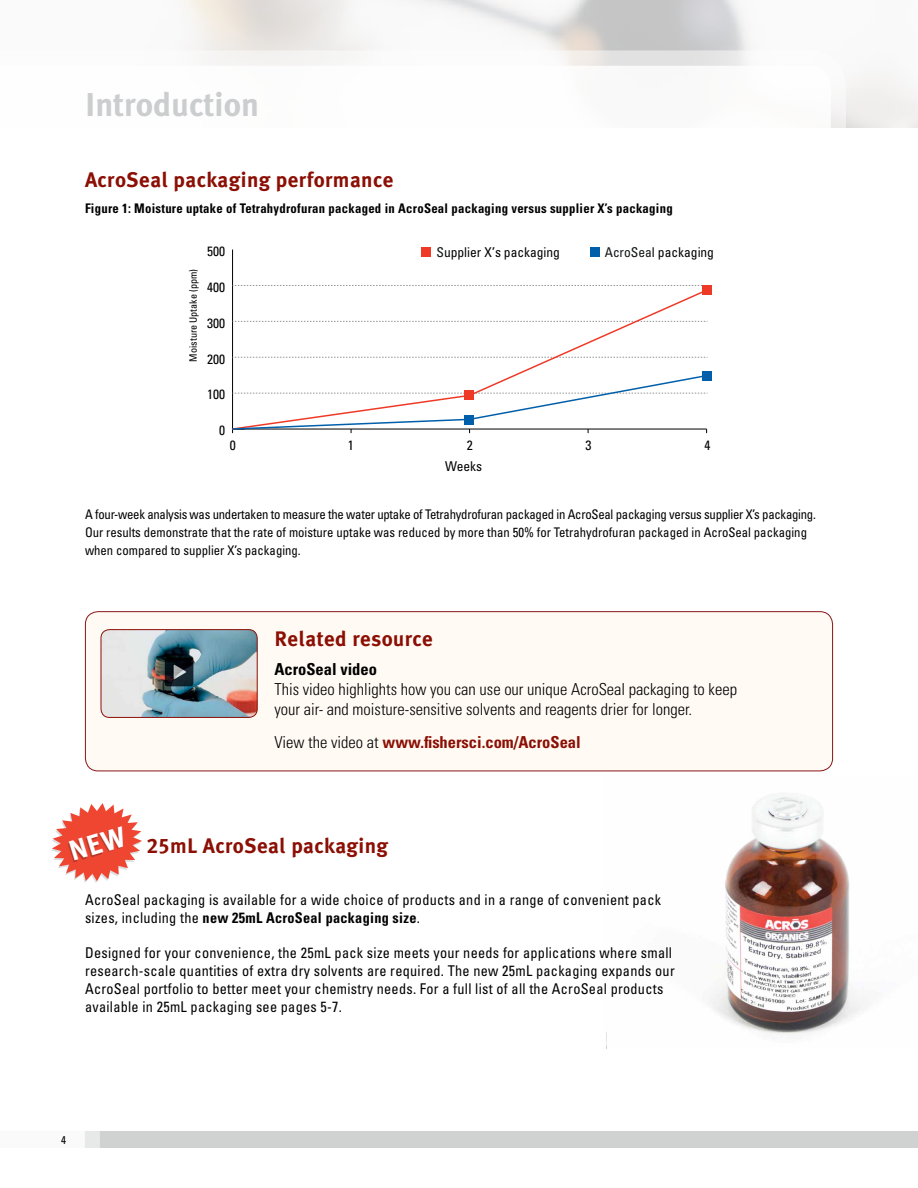
<style>
.page{position:relative;width:918px;height:1188px;background:#fff}
.page>*{position:absolute;margin:0;border:0;box-sizing:border-box;transform-origin:0 0}
.t1{font:700 33px "Meta Plus";color:#cbcdce}
.t2{font:700 21px "Meta Plus";letter-spacing:.02em;color:#8b0f04}
.t3{font:300 condensed 16.5px/20.2px "Univers LT Std";color:#000}
.t4{font:700 condensed 16.5px "Univers LT Std";color:#8b0f04}
.t5{font:700 condensed 16.5px "Univers LT Std";color:#000}
.t6{font:condensed 14.85px/18px "Univers LT Std";letter-spacing:.02em;color:#000;scale:.96 1}
.t7{font:condensed 13.5px "Univers LT Std";color:#000}
.t8{font:condensed 13.2px/18px "Univers LT Std";color:#000;scale:.96 1}
.t9{font:700 condensed 13.2px "Univers LT Std";letter-spacing:.02em;color:#000;scale:.96 1}
.t10{font:condensed 11.25px "Univers LT Std";color:#000}
.t11{font:condensed 10.2px "Univers LT Std";color:#000}
.s1{color:#131718}
.s2{font-weight:300;color:#000}
.s3{font-family:"Meta Plus Bold Caps";font-weight:400}
.s4{font-weight:700}
</style>
<div class="page">
<div style="left:85px;top:1131px;width:833px;height:17px;background:#d0d2d2"></div>
<svg style="left:181px;top:0;width:737px;height:128px"></svg>
<svg style="left:181px;top:50px;width:665px;height:78px"></svg>
<img style="left:606px;top:795px;width:256px;height:253px">
<hr style="left:232px;top:250px;width:1px;height:179px;background:#000">
<svg style="left:233px;top:285px;width:470px;height:1px"></svg>
<svg style="left:232px;top:288px;width:477px;height:86px"></svg>
<svg style="left:231px;top:374px;width:478px;height:59px"></svg>
<div style="left:465px;top:390px;width:9px;height:10px;background:#ef3927"></div>
<div style="left:703px;top:285px;width:9px;height:9px;background:#ef3927"></div>
<div style="left:465px;top:415px;width:9px;height:10px;background:#005faa"></div>
<div style="left:703px;top:371px;width:9px;height:9px;background:#005faa"></div>
<div style="left:421px;top:247px;width:10px;height:10px;background:#ef3927"></div>
<div style="left:591px;top:247px;width:9px;height:10px;background:#005faa"></div>
<div style="left:85px;top:612px;width:748px;height:159px;background:#fffbf4;border-radius:13px"></div>
<div style="left:85px;top:611px;width:748px;height:160px;border:1px solid #871619;border-radius:13px"></div>
<img style="left:101px;top:630px;width:156px;height:87px">
<div style="left:101px;top:629px;width:156px;height:89px;border:1px solid #8b0f04;border-radius:9px"></div>
<svg style="left:51px;top:803px;width:91px;height:80px"></svg>
<h1 class="t1" style="left:85px;top:85px;width:175px">Introduction</h1>
<h2 class="t2" style="left:85px;top:167px;width:310px">AcroSeal packaging performance</h2>
<p class="t9" style="left:85px;top:201px;width:614px">Figure 1: Moisture uptake of Tetrahydrofuran packaged in AcroSeal packaging versus supplier X’s packaging</p>
<p class="t11" style="left:187px;top:362px;width:94px;rotate:-90deg">Moisture Uptake (ppm)</p>
<p class="t7" style="left:207px;top:243px;width:19px">500</p>
<p class="t7" style="left:207px;top:278px;width:19px">400</p>
<p class="t7" style="left:207px;top:314px;width:19px">300</p>
<p class="t7" style="left:207px;top:350px;width:19px">200</p>
<p class="t7" style="left:207px;top:386px;width:19px">100</p>
<p class="t7" style="left:437px;top:244px;width:125px"><span class="s1">S</span>upplier X’s packaging</p>
<p class="t7" style="left:605px;top:244px;width:111px"><span class="s1">AcroSea</span>l packaging</p>
<p class="t7" style="left:219px;top:422px;width:7px">0</p>
<p class="t7" style="left:230px;top:437px;width:7px">0</p>
<p class="t7" style="left:348px;top:437px;width:7px">1</p>
<p class="t7" style="left:467px;top:437px;width:7px">2</p>
<p class="t7" style="left:585px;top:437px;width:7px">3</p>
<p class="t7" style="left:705px;top:437px;width:7px">4</p>
<p class="t7" style="left:445px;top:458px;width:39px">Weeks</p>
<p class="t8" style="left:85px;top:506px;width:763px">A four-week analysis was undertaken to measure the water uptake of Tetrahydrofuran packaged in AcroSeal packaging versus supplier X’s packaging.<br>Our results demonstrate that the rate of moisture uptake was reduced by more than 50% for Tetrahydrofuran packaged in AcroSeal packaging when compared to supplier X’s packaging.</p>
<h2 class="t2" style="left:274px;top:626px;width:160px">Related resource</h2>
<p class="t5" style="left:274px;top:659px;width:104px">AcroSeal video</p>
<p class="t3" style="left:274px;top:679px;width:464px">This video highlights how you can use our unique AcroSeal packaging to keep your air- and moisture-sensitive solvents and reagents drier for longer.</p>
<p class="t4" style="left:274px;top:732px;width:308px"><span class="s2">View the video at</span> www.fishersci.com/AcroSeal</p>
<h2 class="t2" style="left:147px;top:834px;width:243px"><span class="s3">25</span>mL AcroSeal packaging</h2>
<p class="t6" style="left:85px;top:891px;width:602px">AcroSeal packaging is available for a wide choice of products and in a range of convenient pack sizes, including the <span class="s4">new 25mL AcroSeal packaging size</span>.</p>
<p class="t6" style="left:85px;top:944px;width:616px">Designed for your convenience, the 25mL pack size meets your needs for applications where small research-scale quantities of extra dry solvents are required. The new 25mL packaging expands our AcroSeal portfolio to better meet your chemistry needs. For a full list of all the AcroSeal products available in 25mL packaging see pages 5-7.</p>
<p class="t10" style="left:61px;top:1133px;width:6px">4</p>
</div>
